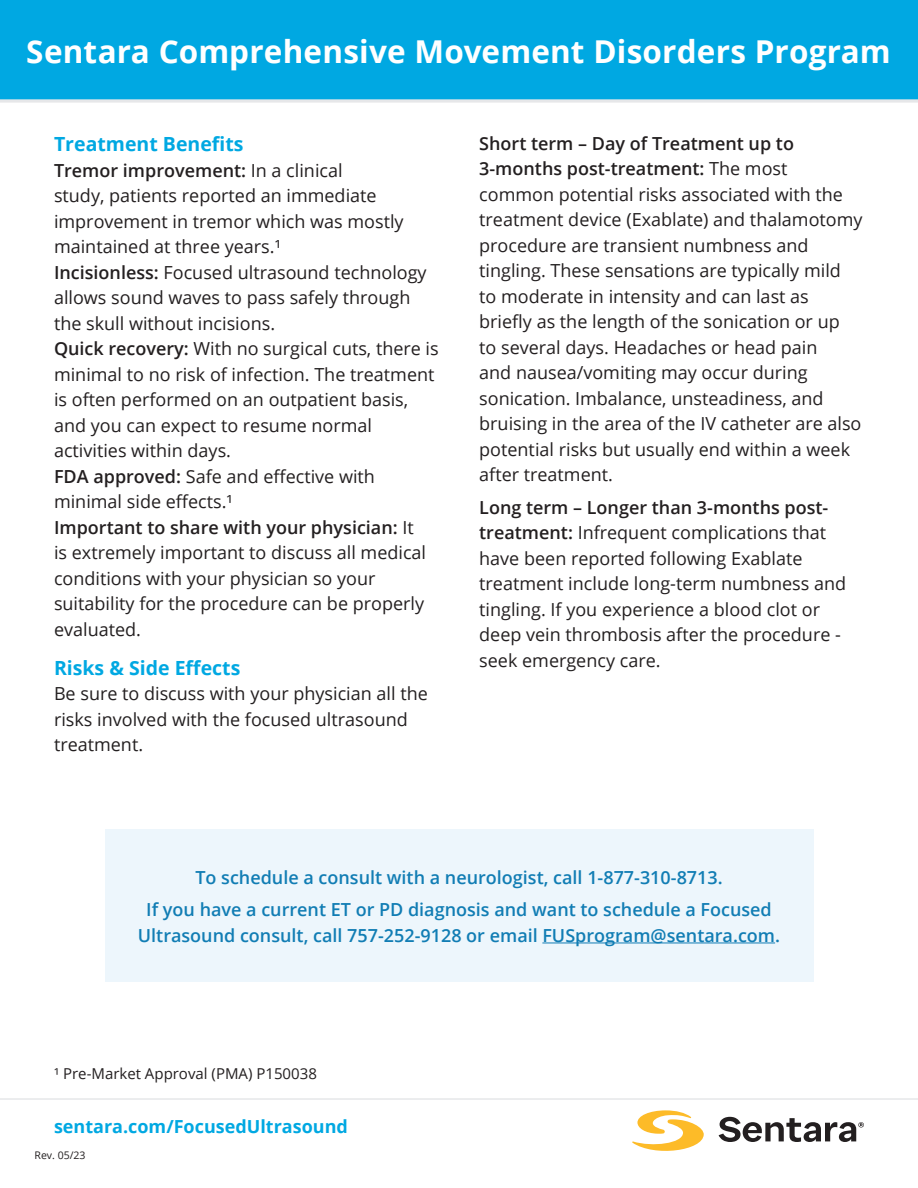
<style>
.page{position:relative;width:918px;height:1188px;background:#fff}
.page>*{position:absolute;margin:0;border:0;box-sizing:border-box;transform-origin:0 0}
.t1{font:700 31.5px "Open Sans";letter-spacing:.005em;color:#fff}
.t2{font:700 19.5px "Open Sans";color:#00a8e2}
.t3{font:18px/25.5px "Open Sans";color:#231f20}
.t4{font:600 18px/25.5px "Open Sans";color:#117db4;text-align:center}
.t5{font:700 18px "Open Sans";color:#00a8e2}
.t6{font:15px "Open Sans";color:#231f20}
.t7{font:10.5px "Open Sans";color:#231f20}
.s1{font-weight:600}
</style>
<div class="page">
<div style="left:0;top:0;width:918px;height:100px;background:#00a8e2"></div>
<svg style="left:0;top:99px;width:918px;height:4px;fill:#e6e7e9"></svg>
<svg style="left:632px;top:1110px;width:72px;height:41px"></svg>
<svg style="left:719px;top:1117px;width:145px;height:25px"></svg>
<hr style="left:0;top:1098px;width:918px;height:2px;background:#e6e7e9">
<div style="left:105px;top:829px;width:708px;height:153px;background:#edf6fc"></div>
<hr style="left:542px;top:943px;width:233px;height:1px;background:#117db4">
<h1 class="t1" style="left:26px;top:29px;width:866px">Sentara Comprehensive Movement Disorders Program</h1>
<p class="t2" style="left:54px;top:130px;width:191px">Treatment Benefits</p>
<p class="t3" style="left:54px;top:157px;width:351px"><span class="s1">Tremor improvement:</span> In a clinical<br>study, patients reported an immediate improvement in tremor which was mostly maintained at three years.¹</p>
<p class="t3" style="left:54px;top:259px;width:374px"><span class="s1">Incisionless:</span> Focused ultrasound technology allows sound waves to pass safely through the skull without incisions.</p>
<p class="t3" style="left:54px;top:335px;width:386px"><span class="s1">Quick recovery:</span> With no surgical cuts, there is minimal to no risk of infection. The treatment is often performed on an outpatient basis, and you can expect to resume normal activities within days.</p>
<p class="t3" style="left:54px;top:463px;width:323px"><span class="s1">FDA approved:</span> Safe and effective with minimal side effects.¹</p>
<p class="t3" style="left:54px;top:514px;width:374px"><span class="s1">Important to share with your physician:</span> It is extremely important to discuss all medical conditions with your physician so your suitability for the procedure can be properly evaluated.</p>
<p class="t2" style="left:54px;top:654px;width:188px">Risks &amp; Side Effects</p>
<p class="t3" style="left:54px;top:680px;width:375px">Be sure to discuss with your physician all the risks involved with the focused ultrasound treatment.</p>
<p class="t3" style="left:479px;top:130px;width:385px"><span class="s1">Short term – Day of Treatment up to 3-months post-treatment:</span> The most common potential risks associated with the treatment device (Exablate) and thalamotomy procedure are transient numbness and tingling. These sensations are typically mild to moderate in intensity and can last as briefly as the length of the sonication or up<br>to several days. Headaches or head pain<br>and nausea/vomiting may occur during sonication. Imbalance, unsteadiness, and bruising in the area of the IV catheter are also potential risks but usually end within a week after treatment.</p>
<p class="t3" style="left:479px;top:494px;width:369px"><span class="s1">Long term – Longer than 3-months post&shy;treatment:</span> Infrequent complications that have been reported following Exablate treatment include long-term numbness and tingling. If you experience a blood clot or deep vein thrombosis after the procedure - seek emergency care.</p>
<p class="t4" style="left:195px;top:864px;width:529px">To schedule a consult with a neurologist, call 1-877-310-8713.</p>
<p class="t4" style="left:138px;top:896px;width:644px">If you have a current ET or PD diagnosis and want to schedule a Focused<br>Ultrasound consult, call 757-252-9128 or email FUSprogram@sentara.com.</p>
<p class="t6" style="left:54px;top:1063px;width:264px">¹ Pre-Market Approval (PMA) P150038</p>
<p class="t5" style="left:54px;top:1114px;width:295px">sentara.com/FocusedUltrasound</p>
<p class="t7" style="left:35px;top:1148px;width:53px">Rev. 05/23</p>
</div>
